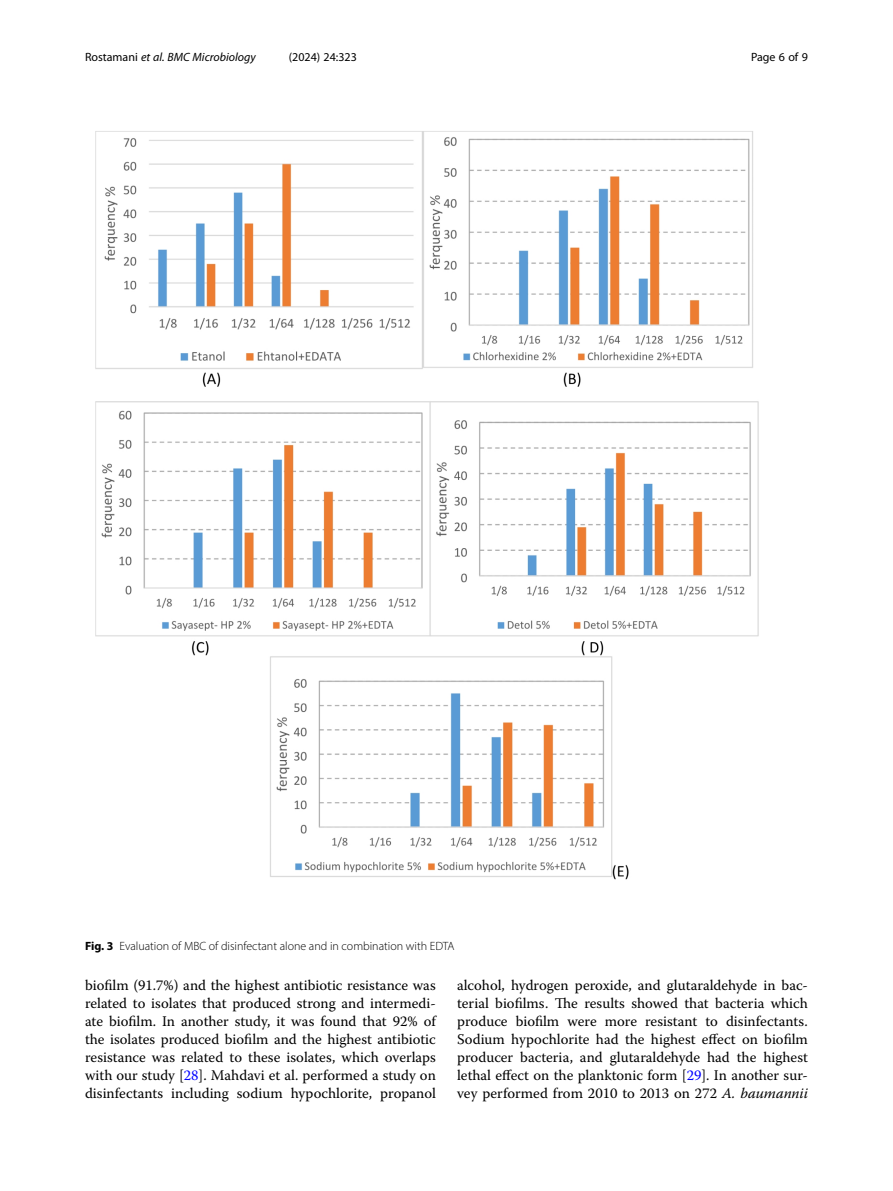
<style>
.page{position:relative;width:893px;height:1191px;background:#fff}
.page>*{position:absolute;margin:0;border:0;box-sizing:border-box;transform-origin:0 0}
.Body_Text_Indent{font:14.7px/18px "Warnock Pro";color:#000;text-align:justify}
.Figure_Caption{font:300 12px "Myriad Pro";color:#000}
.t1{font:italic 12px "Myriad Pro";color:#000}
.t2{font:12px "Myriad Pro";color:#000}
.s1{font-style:normal}
.s2{font-weight:700}
.s3{color:#00f}
.s4{font-style:italic}
</style>
<div class="page">
<img style="left:95px;top:131px;width:664px;height:749px">
<p class="t1" style="left:85px;top:50px;width:172px"><span class="s1">Rostamani</span> et al. BMC Microbiology</p>
<p class="t2" style="left:289px;top:50px;width:70px">(2024) 24:323</p>
<p class="t2" style="left:751px;top:50px;width:58px">Page 6 of 9</p>
<p class="Figure_Caption" style="left:85px;top:939px;width:371px"><span class="s2">Fig. 3</span> Evaluation of MBC of disinfectant alone and in combination with EDTA</p>
<p class="Body_Text_Indent" style="left:85px;top:976px;width:352px">biofilm (91.7%) and the highest antibiotic resistance was related to isolates that produced strong and intermedi&shy;ate biofilm. In another study, it was found that 92% of the isolates produced biofilm and the highest antibiotic resistance was related to these isolates, which overlaps with our study [<span class="s3">28</span>]. Mahdavi et al. performed a study on disinfectants including sodium hypochlorite, propanol</p>
<p class="Body_Text_Indent" style="left:457px;top:976px;width:352px">alcohol, hydrogen peroxide, and glutaraldehyde in bac&shy;terial biofilms. The results showed that bacteria which produce biofilm were more resistant to disinfectants.<br>Sodium hypochlorite had the highest effect on biofilm producer bacteria, and glutaraldehyde had the highest lethal effect on the planktonic form [<span class="s3">29</span>]. In another sur&shy;vey performed from 2010 to 2013 on 272 <span class="s4">A. baumannii</span></p>
</div>
